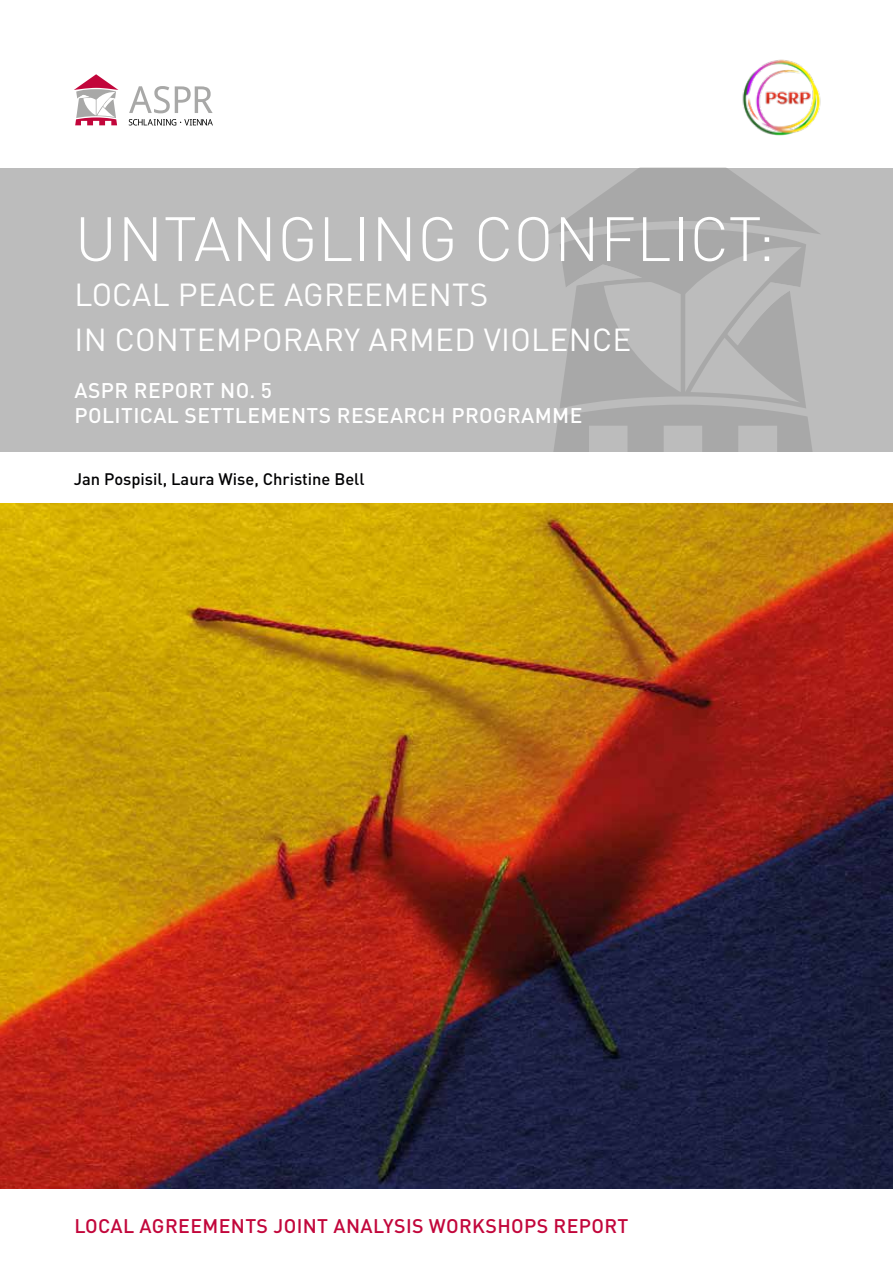
<style>
.page{position:relative;width:893px;height:1263px;background:#fff}
.page>*{position:absolute;margin:0;border:0;box-sizing:border-box;transform-origin:0 0}
.t1{font:300 61.5px "DIN Pro";letter-spacing:.01em;color:#fff}
.t2{font:31.5px/45px "DIN Pro";letter-spacing:.01em;color:#fff}
.t3{font:500 21px/25.2px "DIN Pro";letter-spacing:.02em;color:#fff}
.t4{font:500 19.5px "DIN Pro";letter-spacing:.02em;color:#c2063b}
.t5{font:500 16.5px "DIN Pro";color:#020203}
</style>
<div class="page">
<img style="left:0;top:504px;width:893px;height:684px">
<div style="left:0;top:168px;width:893px;height:283px;background:#bcbcbc"></div>
<svg style="left:546px;top:168px;width:274px;height:283px"></svg>
<svg style="left:74px;top:74px;width:44px;height:51px"></svg>
<svg style="left:129px;top:119px;width:84px;height:6px"></svg>
<svg style="left:129px;top:86px;width:84px;height:27px"></svg>
<img style="left:742px;top:59px;width:79px;height:77px">
<h1 class="t1" style="left:75px;top:191px;width:702px">UNTANGLING CONFLICT:</h1>
<h2 class="t2" style="left:75px;top:269px;width:558px">LOCAL PEACE AGREEMENTS<br>IN CONTEMPORARY ARMED VIOLENCE</h2>
<p class="t3" style="left:75px;top:375px;width:509px">ASPR REPORT NO. 5<br>POLITICAL SETTLEMENTS RESEARCH PROGRAMME</p>
<p class="t5" style="left:74px;top:466px;width:292px">Jan Pospisil, Laura Wise, Christine Bell</p>
<p class="t4" style="left:75px;top:1210px;width:555px">LOCAL AGREEMENTS JOINT ANALYSIS WORKSHOPS REPORT</p>
</div>
